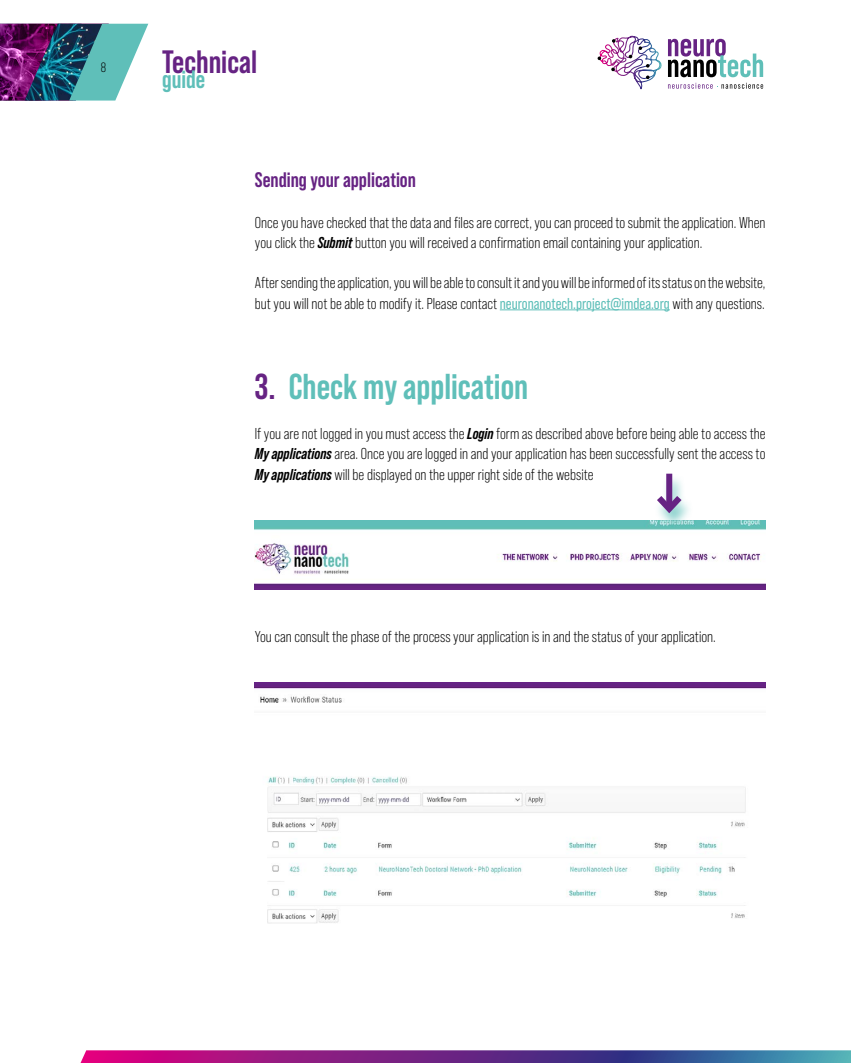
<style>
.page{position:relative;width:851px;height:1063px;background:#fff}
.page>*{position:absolute;margin:0;border:0;box-sizing:border-box;transform-origin:0 0}
.t1{font:700 36px "Bebas Neue Pro";color:#5fbfb9}
.t2{font:700 32.4px "Bebas Neue Pro";color:#662383}
.t3{font:700 25.05px "Bebas Neue Pro";color:#5fbfb9}
.t4{font:700 21px "Bebas Neue Pro";color:#662383}
.t5{font:15.75px/20.2px "Bebas Neue Pro";color:#000}
.t6{font:13.5px "Bebas Neue Pro";color:#000}
.s1{font-weight:700;font-style:italic}
.s2{color:#5fbfb9}
.s3{color:#662383}
</style>
<div class="page">
<img style="left:0;top:24px;width:148px;height:77px">
<svg style="left:597px;top:35px;width:166px;height:55px"></svg>
<svg style="left:80px;top:1050px;width:770px;height:13px;background:#743a8e"></svg>
<hr style="left:499px;top:309px;width:170px;height:1px;background:#5fbfb9">
<img style="left:255px;top:520px;width:510px;height:70px">
<img style="left:255px;top:682px;width:510px;height:242px">
<div style="left:653px;top:474px;width:40px;height:56px;background:#5fbfb9;opacity:.75"></div>
<div style="left:666px;top:474px;width:6px;height:35px;background:#662383"></div>
<svg style="left:653px;top:490px;width:34px;height:28px"></svg>
<p class="t6" style="left:101px;top:60px;width:7px">8</p>
<h2 class="t2" style="left:162px;top:43px;width:96px">Technical</h2>
<h3 class="t3" style="left:162px;top:65px;width:45px">guide</h3>
<h3 class="t4" style="left:255px;top:168px;width:163px">Sending your application</h3>
<p class="t5" style="left:255px;top:212px;width:512px">Once you have checked that the data and files are correct, you can proceed to submit the application. When you click the <span class="s1">Submit</span> button you will received a confirmation email containing your application.</p>
<p class="t5" style="left:255px;top:273px;width:512px">After sending the application, you will be able to consult it and you will be informed of its status on the website, but you will not be able to modify it. Please contact <span class="s2">neuronanotech.project@imdea.org</span> with any questions.</p>
<h1 class="t1" style="left:255px;top:366px;width:275px"><span class="s3">3.</span> Check my application</h1>
<p class="t5" style="left:255px;top:424px;width:512px;text-align:justify">If you are not logged in you must access the <span class="s1">Login</span> form as described above before being able to access the <span class="s1">My applications</span> area. Once you are logged in and your application has been successfully sent the access to <span class="s1">My applications</span> will be displayed on the upper right side of the website</p>
<p class="t5" style="left:255px;top:626px;width:462px">You can consult the phase of the process your application is in and the status of your application.</p>
</div>
